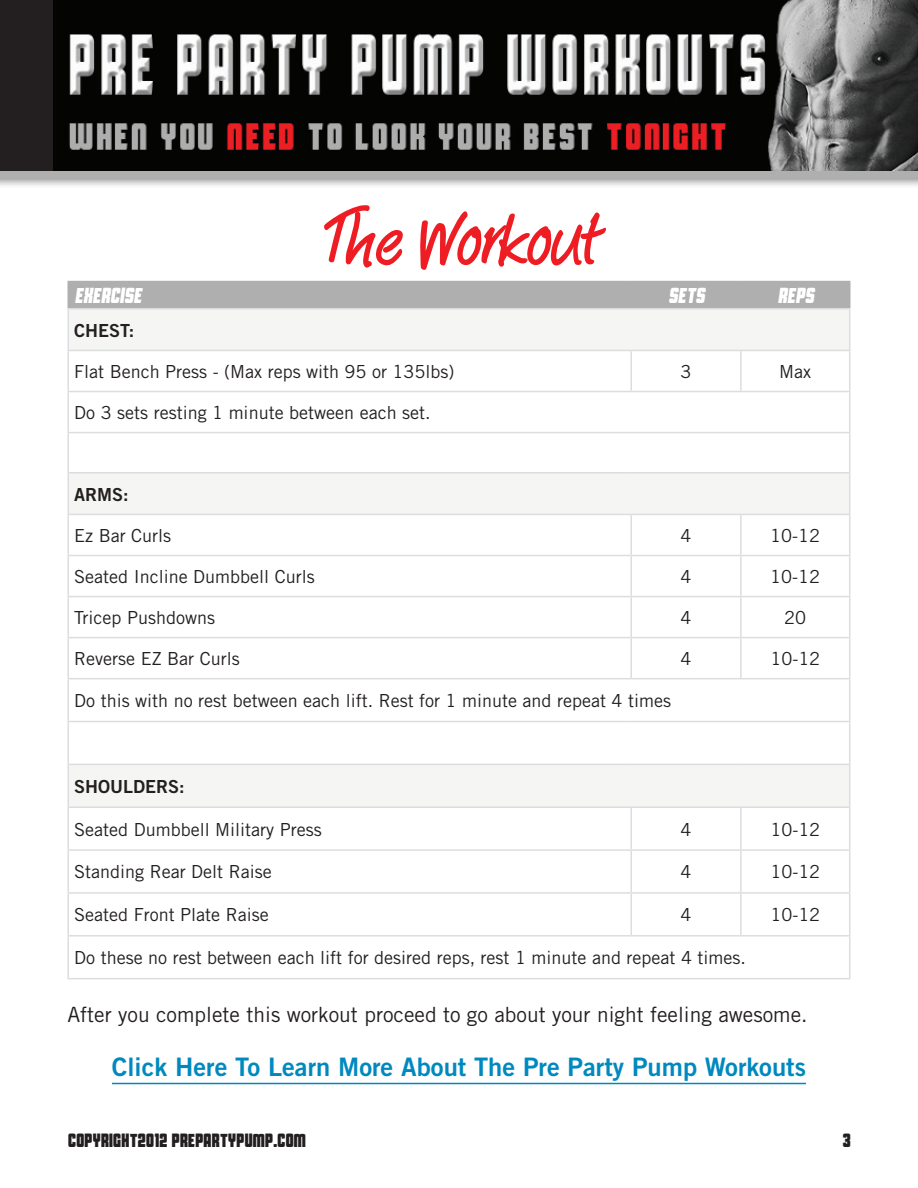
<style>
.page{position:relative;width:918px;height:1188px;background:#fff}
.page>*{position:absolute;margin:0;border:0;box-sizing:border-box;transform-origin:0 0}
.t1{font:72px "Peekaboo";color:#ee1d23}
.t2{font:25.5px "Trade Gothic Bold Two";color:#0089bf}
.t3{font:italic 24px "Capital Daren";color:#fff}
.t4{font:21px "Trade Gothic";color:#231f20}
.t5{font:21px "Capital Daren";color:#231f20}
.t6{font:18px "Trade Gothic";color:#231f20}
.t7{font:18px "Trade Gothic Bold Two";color:#231f20}
</style>
<div class="page">
<div style="left:0;top:153px;width:918px;height:36px;background:#231f20;opacity:.5"></div>
<div style="left:0;top:159px;width:918px;height:19px;background:#aeafae"></div>
<div style="left:0;top:0;width:918px;height:171px;background:#231f20"></div>
<img style="left:54px;top:0;width:864px;height:171px">
<hr style="left:112px;top:1083px;width:694px;height:1px;background:#0089bf">
<svg style="left:69px;top:310px;width:780px;height:496px"></svg>
<hr style="left:67px;top:281px;width:564px;height:1px;background:#aeafae">
<hr style="left:67px;top:282px;width:2px;height:26px;background:#aeafae">
<hr style="left:631px;top:281px;width:110px;height:1px;background:#aeafae">
<hr style="left:741px;top:281px;width:109px;height:1px;background:#aeafae">
<div style="left:69px;top:282px;width:781px;height:26px;background:#aeafae"></div>
<hr style="left:67px;top:308px;width:564px;height:2px;background:#dcdddf">
<hr style="left:67px;top:310px;width:2px;height:40px;background:#dcdddf">
<hr style="left:631px;top:308px;width:110px;height:2px;background:#dcdddf">
<hr style="left:741px;top:308px;width:109px;height:2px;background:#dcdddf">
<hr style="left:849px;top:310px;width:1px;height:40px;background:#dcdddf">
<hr style="left:67px;top:350px;width:564px;height:1px;background:#dcdddf">
<hr style="left:67px;top:351px;width:2px;height:40px;background:#dcdddf">
<hr style="left:631px;top:350px;width:110px;height:1px;background:#dcdddf">
<hr style="left:631px;top:351px;width:1px;height:40px;background:#dcdddf">
<hr style="left:741px;top:350px;width:109px;height:1px;background:#dcdddf">
<hr style="left:740px;top:351px;width:2px;height:40px;background:#dcdddf">
<hr style="left:849px;top:351px;width:1px;height:40px;background:#dcdddf">
<hr style="left:67px;top:391px;width:564px;height:1px;background:#dcdddf">
<hr style="left:67px;top:392px;width:2px;height:40px;background:#dcdddf">
<hr style="left:631px;top:391px;width:110px;height:1px;background:#dcdddf">
<hr style="left:741px;top:391px;width:109px;height:1px;background:#dcdddf">
<hr style="left:849px;top:392px;width:1px;height:40px;background:#dcdddf">
<hr style="left:67px;top:432px;width:564px;height:1px;background:#dcdddf">
<hr style="left:67px;top:433px;width:2px;height:39px;background:#dcdddf">
<hr style="left:631px;top:432px;width:110px;height:1px;background:#dcdddf">
<hr style="left:741px;top:432px;width:109px;height:1px;background:#dcdddf">
<hr style="left:849px;top:433px;width:1px;height:39px;background:#dcdddf">
<hr style="left:67px;top:472px;width:564px;height:2px;background:#dcdddf">
<hr style="left:67px;top:474px;width:2px;height:40px;background:#dcdddf">
<hr style="left:631px;top:472px;width:110px;height:2px;background:#dcdddf">
<hr style="left:741px;top:472px;width:109px;height:2px;background:#dcdddf">
<hr style="left:849px;top:474px;width:1px;height:40px;background:#dcdddf">
<hr style="left:67px;top:514px;width:564px;height:1px;background:#dcdddf">
<hr style="left:67px;top:515px;width:2px;height:40px;background:#dcdddf">
<hr style="left:631px;top:514px;width:110px;height:1px;background:#dcdddf">
<hr style="left:631px;top:515px;width:1px;height:40px;background:#dcdddf">
<hr style="left:741px;top:514px;width:109px;height:1px;background:#dcdddf">
<hr style="left:740px;top:515px;width:2px;height:40px;background:#dcdddf">
<hr style="left:849px;top:515px;width:1px;height:40px;background:#dcdddf">
<hr style="left:67px;top:555px;width:564px;height:1px;background:#dcdddf">
<hr style="left:67px;top:556px;width:2px;height:40px;background:#dcdddf">
<hr style="left:631px;top:555px;width:110px;height:1px;background:#dcdddf">
<hr style="left:631px;top:556px;width:1px;height:40px;background:#dcdddf">
<hr style="left:741px;top:555px;width:109px;height:1px;background:#dcdddf">
<hr style="left:740px;top:556px;width:2px;height:40px;background:#dcdddf">
<hr style="left:849px;top:556px;width:1px;height:40px;background:#dcdddf">
<hr style="left:67px;top:596px;width:564px;height:1px;background:#dcdddf">
<hr style="left:67px;top:597px;width:2px;height:40px;background:#dcdddf">
<hr style="left:631px;top:596px;width:110px;height:1px;background:#dcdddf">
<hr style="left:631px;top:597px;width:1px;height:40px;background:#dcdddf">
<hr style="left:741px;top:596px;width:109px;height:1px;background:#dcdddf">
<hr style="left:740px;top:597px;width:2px;height:40px;background:#dcdddf">
<hr style="left:849px;top:597px;width:1px;height:40px;background:#dcdddf">
<hr style="left:67px;top:637px;width:564px;height:1px;background:#dcdddf">
<hr style="left:67px;top:638px;width:2px;height:40px;background:#dcdddf">
<hr style="left:631px;top:637px;width:110px;height:1px;background:#dcdddf">
<hr style="left:631px;top:638px;width:1px;height:40px;background:#dcdddf">
<hr style="left:741px;top:637px;width:109px;height:1px;background:#dcdddf">
<hr style="left:740px;top:638px;width:2px;height:40px;background:#dcdddf">
<hr style="left:849px;top:638px;width:1px;height:40px;background:#dcdddf">
<hr style="left:67px;top:678px;width:564px;height:1px;background:#dcdddf">
<hr style="left:67px;top:679px;width:2px;height:42px;background:#dcdddf">
<hr style="left:631px;top:678px;width:110px;height:1px;background:#dcdddf">
<hr style="left:741px;top:678px;width:109px;height:1px;background:#dcdddf">
<hr style="left:849px;top:679px;width:1px;height:42px;background:#dcdddf">
<hr style="left:67px;top:721px;width:564px;height:1px;background:#dcdddf">
<hr style="left:67px;top:722px;width:2px;height:42px;background:#dcdddf">
<hr style="left:631px;top:721px;width:110px;height:1px;background:#dcdddf">
<hr style="left:741px;top:721px;width:109px;height:1px;background:#dcdddf">
<hr style="left:849px;top:722px;width:1px;height:42px;background:#dcdddf">
<hr style="left:67px;top:764px;width:564px;height:1px;background:#dcdddf">
<hr style="left:67px;top:765px;width:2px;height:41px;background:#dcdddf">
<hr style="left:631px;top:764px;width:110px;height:1px;background:#dcdddf">
<hr style="left:741px;top:764px;width:109px;height:1px;background:#dcdddf">
<hr style="left:849px;top:765px;width:1px;height:41px;background:#dcdddf">
<hr style="left:67px;top:806px;width:564px;height:2px;background:#dcdddf">
<hr style="left:67px;top:808px;width:2px;height:41px;background:#dcdddf">
<hr style="left:631px;top:806px;width:110px;height:2px;background:#dcdddf">
<hr style="left:631px;top:808px;width:1px;height:41px;background:#dcdddf">
<hr style="left:741px;top:806px;width:109px;height:2px;background:#dcdddf">
<hr style="left:740px;top:808px;width:2px;height:41px;background:#dcdddf">
<hr style="left:849px;top:808px;width:1px;height:41px;background:#dcdddf">
<hr style="left:67px;top:849px;width:564px;height:2px;background:#dcdddf">
<hr style="left:67px;top:851px;width:2px;height:41px;background:#dcdddf">
<hr style="left:631px;top:849px;width:110px;height:2px;background:#dcdddf">
<hr style="left:631px;top:851px;width:1px;height:41px;background:#dcdddf">
<hr style="left:741px;top:849px;width:109px;height:2px;background:#dcdddf">
<hr style="left:740px;top:851px;width:2px;height:41px;background:#dcdddf">
<hr style="left:849px;top:851px;width:1px;height:41px;background:#dcdddf">
<hr style="left:67px;top:892px;width:564px;height:2px;background:#dcdddf">
<hr style="left:67px;top:894px;width:2px;height:41px;background:#dcdddf">
<hr style="left:631px;top:892px;width:110px;height:2px;background:#dcdddf">
<hr style="left:631px;top:894px;width:1px;height:41px;background:#dcdddf">
<hr style="left:741px;top:892px;width:109px;height:2px;background:#dcdddf">
<hr style="left:740px;top:894px;width:2px;height:41px;background:#dcdddf">
<hr style="left:849px;top:894px;width:1px;height:41px;background:#dcdddf">
<hr style="left:67px;top:935px;width:564px;height:2px;background:#dcdddf">
<hr style="left:67px;top:937px;width:2px;height:41px;background:#dcdddf">
<hr style="left:631px;top:935px;width:110px;height:2px;background:#dcdddf">
<hr style="left:741px;top:935px;width:109px;height:2px;background:#dcdddf">
<hr style="left:849px;top:937px;width:1px;height:41px;background:#dcdddf">
<hr style="left:67px;top:978px;width:564px;height:1px;background:#dcdddf">
<hr style="left:631px;top:978px;width:110px;height:1px;background:#dcdddf">
<hr style="left:741px;top:978px;width:109px;height:1px;background:#dcdddf">
<h1 class="t1" style="left:323px;top:191px;width:273px">The Workout</h1>
<h3 class="t3" style="left:74px;top:283px;width:68px">EXERCISE</h3>
<h3 class="t3" style="left:668px;top:283px;width:38px">SETS</h3>
<h3 class="t3" style="left:777px;top:283px;width:38px">REPS</h3>
<p class="t7" style="left:74px;top:319px;width:62px">Chest:</p>
<p class="t6" style="left:74px;top:361px;width:382px">Flat Bench Press - (Max reps with 95 or 135lbs)</p>
<p class="t6" style="left:681px;top:361px;width:12px">3</p>
<p class="t6" style="left:779px;top:361px;width:33px">Max</p>
<p class="t6" style="left:74px;top:402px;width:358px">Do 3 sets resting 1 minute between each set.</p>
<p class="t7" style="left:74px;top:483px;width:56px">Arms:</p>
<p class="t6" style="left:74px;top:525px;width:98px">Ez Bar Curls</p>
<p class="t6" style="left:681px;top:525px;width:12px">4</p>
<p class="t6" style="left:770px;top:525px;width:51px">10-12</p>
<p class="t6" style="left:74px;top:566px;width:242px">Seated Incline Dumbbell Curls</p>
<p class="t6" style="left:681px;top:566px;width:12px">4</p>
<p class="t6" style="left:770px;top:566px;width:51px">10-12</p>
<p class="t6" style="left:74px;top:607px;width:142px">Tricep Pushdowns</p>
<p class="t6" style="left:681px;top:607px;width:12px">4</p>
<p class="t6" style="left:784px;top:607px;width:23px">20</p>
<p class="t6" style="left:74px;top:648px;width:167px">Reverse EZ Bar Curls</p>
<p class="t6" style="left:681px;top:648px;width:12px">4</p>
<p class="t6" style="left:770px;top:648px;width:51px">10-12</p>
<p class="t6" style="left:74px;top:690px;width:598px">Do this with no rest between each lift. Rest for 1 minute and repeat 4 times</p>
<p class="t7" style="left:74px;top:776px;width:112px">Shoulders:</p>
<p class="t6" style="left:74px;top:818px;width:249px">Seated Dumbbell Military Press</p>
<p class="t6" style="left:681px;top:818px;width:12px">4</p>
<p class="t6" style="left:770px;top:818px;width:51px">10-12</p>
<p class="t6" style="left:74px;top:861px;width:199px">Standing Rear Delt Raise</p>
<p class="t6" style="left:681px;top:861px;width:12px">4</p>
<p class="t6" style="left:770px;top:861px;width:51px">10-12</p>
<p class="t6" style="left:74px;top:904px;width:196px">Seated Front Plate Raise</p>
<p class="t6" style="left:681px;top:904px;width:12px">4</p>
<p class="t6" style="left:770px;top:904px;width:51px">10-12</p>
<p class="t6" style="left:74px;top:947px;width:673px">Do these no rest between each lift for desired reps, rest 1 minute and repeat 4 times.</p>
<p class="t4" style="left:67px;top:1002px;width:742px">After you complete this workout proceed to go about your night feeling awesome.</p>
<h2 class="t2" style="left:112px;top:1051px;width:696px">Click Here To Learn More About The Pre Party Pump Workouts</h2>
<p class="t5" style="left:68px;top:1130px;width:240px">COPYRIGHT2012 PREPARTYPUMP.COM</p>
<p class="t5" style="left:842px;top:1130px;width:10px">3</p>
</div>
